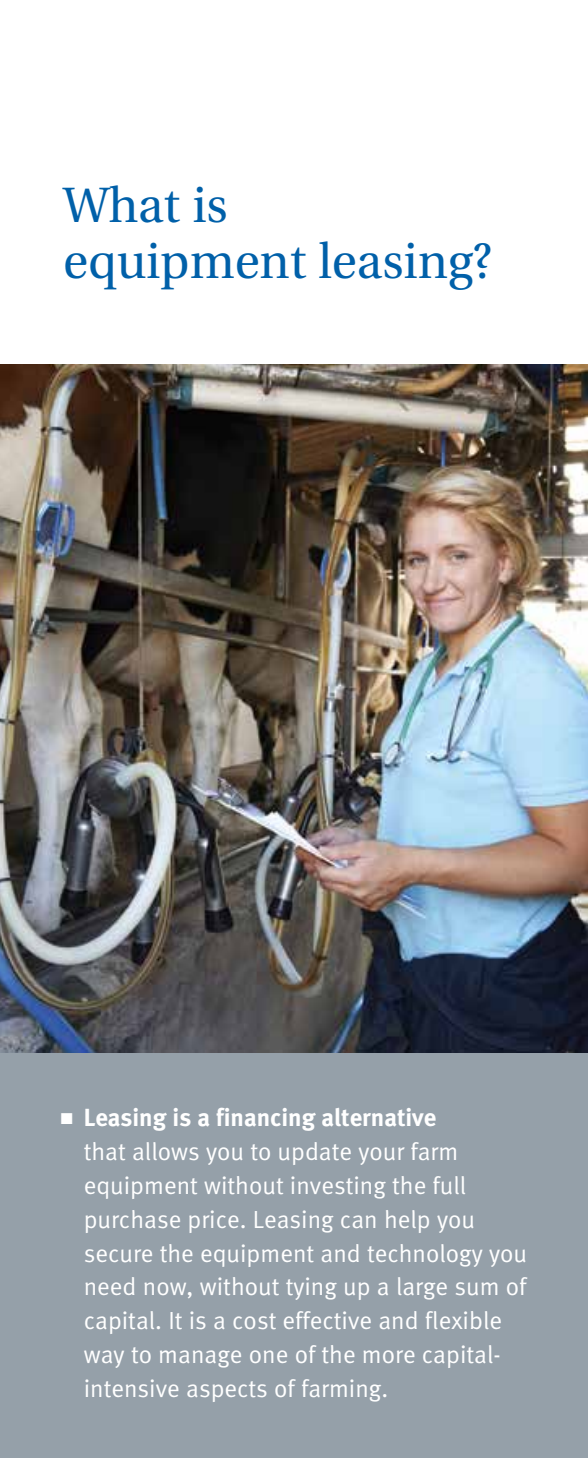
<style>
.page{position:relative;width:588px;height:1458px;background:#fff}
.page>*{position:absolute;margin:0;border:0;box-sizing:border-box;transform-origin:0 0}
.t1{font:49.5px/56.2px "Utopia";color:#0060a9}
.t2{font:24.75px/33.8px "Meta Normal LF";color:#fff}
.t3{font:24.75px "Meta Bold LF";color:#fff}
</style>
<div class="page">
<div style="left:0;top:650px;width:587px;height:808px;background:#95a0a9"></div>
<img style="left:0;top:364px;width:587px;height:689px">
<h1 class="t1" style="left:63px;top:178px;width:430px">What is<br>equipment leasing?</h1>
<p class="t3" style="left:61px;top:1103px;width:377px">■ Leasing is a financing alternative</p>
<p class="t2" style="left:84px;top:1134px;width:444px">that allows you to update your farm equipment without investing the full purchase price. Leasing can help you secure the equipment and technology you need now, without tying up a large sum of capital. It is a cost effective and flexible way to manage one of the more capital&shy;intensive aspects of farming.</p>
</div>
